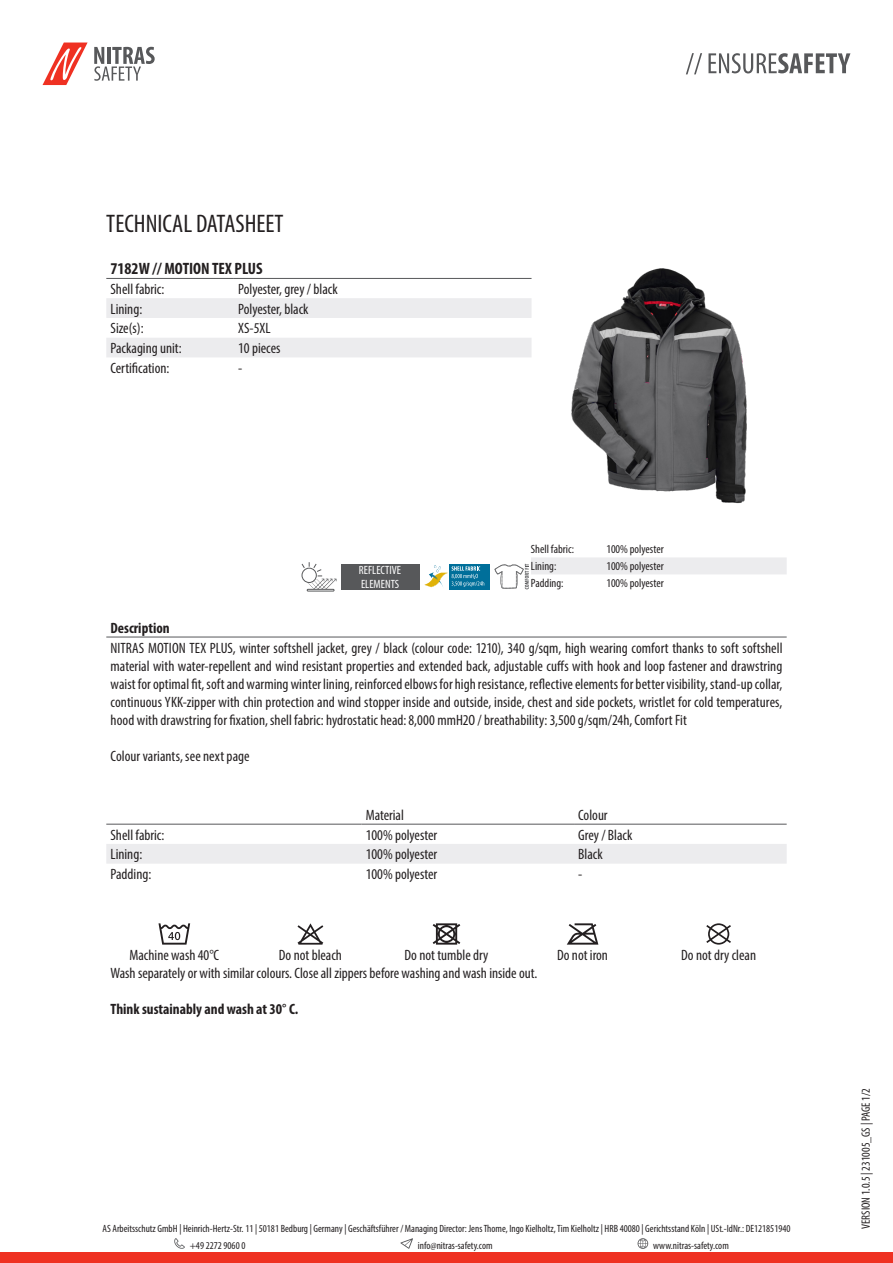
<style>
.page{position:relative;width:893px;height:1263px;background:#fff}
.page>*{position:absolute;margin:0;border:0;box-sizing:border-box;transform-origin:0 0}
.t1{font:condensed 25.5px "Myriad Pro";color:#231f20}
.t2{font:700 condensed 16.5px "Myriad Pro";color:#231f20}
.Headline_Nitras{font:condensed 15px/18px "Myriad Pro";color:#231f20;text-align:justify}
.t3{font:700 condensed 15px "Myriad Pro";color:#231f20}
.t4{font:condensed 12px "Myriad Pro";color:#231f20}
.t5{font:condensed 12px/14.4px "Myriad Pro";color:#fff}
.t6{font:condensed 10.5px/17px "Myriad Pro";color:#231f20}
</style>
<div class="page">
<div style="left:0;top:1252px;width:893px;height:11px;background:#ef3122"></div>
<svg style="left:174px;top:1238px;width:11px;height:11px"></svg>
<svg style="left:400px;top:1238px;width:13px;height:11px"></svg>
<svg style="left:638px;top:1238px;width:10px;height:11px"></svg>
<svg style="left:43px;top:43px;width:45px;height:42px"></svg>
<svg style="left:94px;top:47px;width:61px;height:34px"></svg>
<svg style="left:686px;top:53px;width:16px;height:21px"></svg>
<svg style="left:708px;top:53px;width:142px;height:20px"></svg>
<svg style="left:106px;top:298px;width:425px;height:59px"></svg>
<hr style="left:106px;top:278px;width:128px;height:1px;background:#57585a">
<hr style="left:234px;top:278px;width:297px;height:1px;background:#57585a">
<img style="left:531px;top:268px;width:216px;height:236px">
<div style="left:341px;top:564px;width:78px;height:25px;background:#57585a"></div>
<div style="left:449px;top:564px;width:41px;height:25px;background:#006f9a"></div>
<svg style="left:424px;top:565px;width:60px;height:23px"></svg>
<svg style="left:494px;top:557px;width:293px;height:32px"></svg>
<hr style="left:106px;top:637px;width:681px;height:1px;background:#57585a">
<div style="left:106px;top:844px;width:681px;height:20px;background:#ececee"></div>
<hr style="left:106px;top:824px;width:255px;height:1px;background:#57585a">
<hr style="left:361px;top:824px;width:213px;height:1px;background:#57585a">
<hr style="left:574px;top:824px;width:213px;height:1px;background:#57585a">
<svg style="left:158px;top:923px;width:32px;height:22px"></svg>
<svg style="left:297px;top:923px;width:26px;height:22px"></svg>
<svg style="left:433px;top:923px;width:27px;height:22px"></svg>
<svg style="left:567px;top:923px;width:31px;height:22px"></svg>
<svg style="left:706px;top:923px;width:25px;height:22px"></svg>
<svg style="left:302px;top:562px;width:34px;height:27px"></svg>
<div style="left:307px;top:589px;width:27px;height:2px;border:1px solid #57585a"></div>
<p class="t1" style="left:106px;top:208px;width:179px">TECHNICAL DATASHEET</p>
<p class="t2" style="left:111px;top:258px;width:154px">7182W // MOTION TEX PLUS</p>
<p class="Headline_Nitras" style="left:111px;top:280px;width:55px">Shell fabric:</p>
<p class="Headline_Nitras" style="left:238px;top:280px;width:101px">Polyester, grey / black</p>
<p class="Headline_Nitras" style="left:111px;top:300px;width:33px">Lining:</p>
<p class="Headline_Nitras" style="left:238px;top:300px;width:72px">Polyester, black</p>
<p class="Headline_Nitras" style="left:111px;top:319px;width:35px">Size(s):</p>
<p class="Headline_Nitras" style="left:238px;top:319px;width:34px">XS-5XL</p>
<p class="Headline_Nitras" style="left:111px;top:339px;width:73px">Packaging unit:</p>
<p class="Headline_Nitras" style="left:238px;top:339px;width:44px">10 pieces</p>
<p class="Headline_Nitras" style="left:111px;top:359px;width:60px">Certification:</p>
<p class="Headline_Nitras" style="left:238px;top:359px;width:6px">-</p>
<p class="t5" style="left:359px;top:563px;width:44px">REFLECTIVE<br>ELEMENTS</p>
<p class="t4" style="left:531px;top:542px;width:45px">Shell fabric:</p>
<p class="t4" style="left:606px;top:542px;width:59px">100% polyester</p>
<p class="t4" style="left:531px;top:559px;width:27px">Lining:</p>
<p class="t4" style="left:606px;top:559px;width:59px">100% polyester</p>
<p class="t4" style="left:531px;top:576px;width:34px">Padding:</p>
<p class="t4" style="left:606px;top:576px;width:59px">100% polyester</p>
<p class="t3" style="left:111px;top:618px;width:61px">Description</p>
<p class="Headline_Nitras" style="left:111px;top:638px;width:673px">NITRAS MOTION TEX PLUS, winter softshell jacket, grey / black (colour code: 1210), 340 g/sqm, high wearing comfort thanks to soft softshell material with water-repellent and wind resistant properties and extended back, adjustable cuffs with hook and loop fastener and drawstring waist for optimal fit, soft and warming winter lining, reinforced elbows for high resistance, reflective elements for better visibility, stand-up collar, continuous YKK-zipper with chin protection and wind stopper inside and outside, inside, chest and side pockets, wristlet for cold temperatures, hood with drawstring for fixation, shell fabric: hydrostatic head: 8,000 mmH2O / breathability: 3,500 g/sqm/24h, Comfort Fit</p>
<p class="Headline_Nitras" style="left:111px;top:746px;width:141px">Colour variants, see next page</p>
<p class="Headline_Nitras" style="left:366px;top:806px;width:40px">Material</p>
<p class="Headline_Nitras" style="left:578px;top:806px;width:31px">Colour</p>
<p class="Headline_Nitras" style="left:111px;top:825px;width:55px">Shell fabric:</p>
<p class="Headline_Nitras" style="left:366px;top:825px;width:73px">100% polyester</p>
<p class="Headline_Nitras" style="left:578px;top:825px;width:56px">Grey / Black</p>
<p class="Headline_Nitras" style="left:111px;top:845px;width:33px">Lining:</p>
<p class="Headline_Nitras" style="left:366px;top:845px;width:73px">100% polyester</p>
<p class="Headline_Nitras" style="left:578px;top:845px;width:26px">Black</p>
<p class="Headline_Nitras" style="left:111px;top:865px;width:42px">Padding:</p>
<p class="Headline_Nitras" style="left:366px;top:865px;width:73px">100% polyester</p>
<p class="Headline_Nitras" style="left:578px;top:865px;width:6px">-</p>
<p class="Headline_Nitras" style="left:130px;top:946px;width:91px">Machine wash 40°C</p>
<p class="Headline_Nitras" style="left:279px;top:946px;width:65px">Do not bleach</p>
<p class="Headline_Nitras" style="left:404px;top:946px;width:85px">Do not tumble dry</p>
<p class="Headline_Nitras" style="left:557px;top:946px;width:52px">Do not iron</p>
<p class="Headline_Nitras" style="left:681px;top:946px;width:76px">Do not dry clean</p>
<p class="Headline_Nitras" style="left:111px;top:963px;width:428px">Wash separately or with similar colours. Close all zippers before washing and wash inside out.</p>
<p class="t3" style="left:111px;top:999px;width:189px">Think sustainably and wash at 30° C.</p>
<p class="t6" style="left:190px;top:1220px;width:602px;text-indent:-87px">AS Arbeitsschutz GmbH | Heinrich-Hertz-Str. 11 | 50181 Bedburg | Germany | Geschäftsführer / Managing Director: Jens Thome, Ingo Kielholtz, Tim Kielholtz | HRB 40080 | Gerichtsstand Köln | USt.-IdNr.: DE121851940 +49 2272 9060 0</p>
<p class="t6" style="left:418px;top:1237px;width:76px">info@nitras-safety.com</p>
<p class="t6" style="left:653px;top:1237px;width:77px">www.nitras-safety.com</p>
<p class="t4" style="left:859px;top:1229px;width:142px;rotate:-90deg">VERSION 1.0.5 | 231005_GS | PAGE 1/2</p>
</div>
